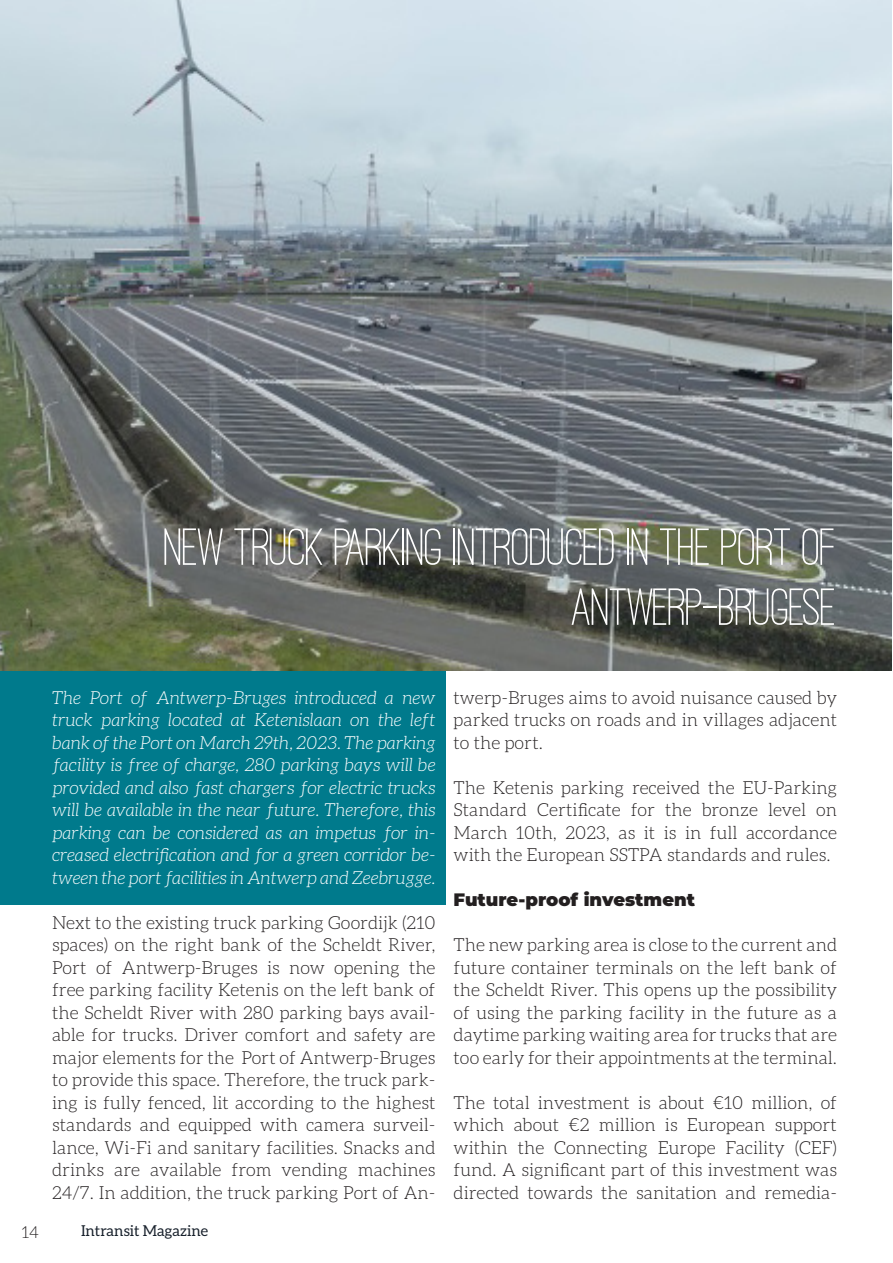
<style>
.page{position:relative;width:893px;height:1263px;background:#fff}
.page>*{position:absolute;margin:0;border:0;box-sizing:border-box;transform-origin:0 0}
.TEXT_TITLE{font:500 54px "Ostrich Sans";letter-spacing:-.02em;color:#fff}
.t1{font:300 18px/22.5px "Aleo";color:#231f20;text-align:justify}
.t2{font:italic 300 18px/22.5px "Aleo";color:#fff;text-align:justify}
.t3{font:900 18px "Montserrat";color:#231f20}
.t4{font:300 16.5px "Aleo";color:#231f20}
.t5{font:15px "Aleo";color:#17202b}
</style>
<div class="page">
<div style="left:0;top:668px;width:446px;height:237px;background:#007a8c"></div>
<img style="left:0;top:0;width:891px;height:671px">
<p class="TEXT_TITLE" style="left:164px;top:521px;width:674px">NEW TRUCK PARKING INTRODUCED IN THE PORT OF</p>
<p class="TEXT_TITLE" style="left:571px;top:581px;width:267px">ANTWERP-BRUGESE</p>
<p class="t2" style="left:52px;top:686px;width:385px">The Port of Antwerp-Bruges introduced a new truck parking located at Ketenislaan on the left bank of the Port on March 29th, 2023. The parking facility is free of charge, 280 parking bays will be provided and also fast chargers for electric trucks will be available in the near future. Therefore, this parking can be considered as an impetus for in&shy;creased electrification and for a green corridor be&shy;tween the port facilities in Antwerp and Zeebrugge.</p>
<p class="t1" style="left:52px;top:911px;width:385px">Next to the existing truck parking Goordijk (210 spaces) on the right bank of the Scheldt River, Port of Antwerp-Bruges is now opening the free parking facility Ketenis on the left bank of the Scheldt River with 280 parking bays avail&shy;able for trucks. Driver comfort and safety are major elements for the Port of Antwerp-Bruges to provide this space. Therefore, the truck park&shy;ing is fully fenced, lit according to the highest standards and equipped with camera surveil&shy;lance, Wi-Fi and sanitary facilities. Snacks and drinks are available from vending machines 24/7. In addition, the truck parking Port of An-</p>
<p class="t4" style="left:22px;top:1223px;width:19px">14</p>
<p class="t5" style="left:81px;top:1222px;width:129px">Intransit Magazine</p>
<p class="t1" style="left:454px;top:686px;width:385px">twerp-Bruges aims to avoid nuisance caused by parked trucks on roads and in villages adjacent to the port.</p>
<p class="t1" style="left:454px;top:776px;width:385px">The Ketenis parking received the EU-Parking Standard Certificate for the bronze level on March 10th, 2023, as it is in full accordance with the European SSTPA standards and rules.</p>
<p class="t3" style="left:454px;top:886px;width:243px">Future-proof investment</p>
<p class="t1" style="left:454px;top:933px;width:385px">The new parking area is close to the current and future container terminals on the left bank of the Scheldt River. This opens up the possibility of using the parking facility in the future as a daytime parking waiting area for trucks that are too early for their appointments at the terminal.</p>
<p class="t1" style="left:454px;top:1091px;width:385px">The total investment is about €10 million, of which about €2 million is European support within the Connecting Europe Facility (CEF) fund. A significant part of this investment was directed towards the sanitation and remedia-</p>
</div>
